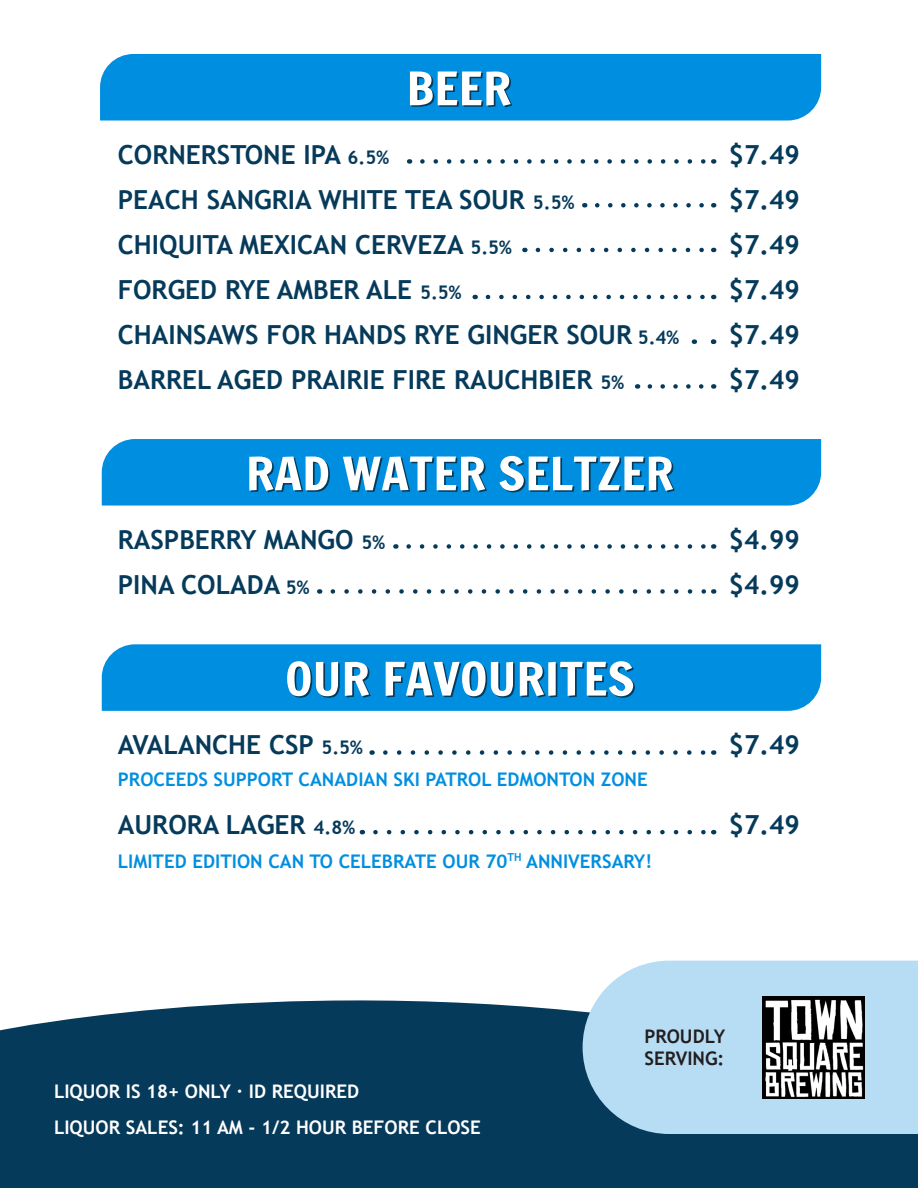
<style>
.page{position:relative;width:918px;height:1188px;background:#fff}
.page>*{position:absolute;margin:0;border:0;box-sizing:border-box;transform-origin:0 0}
.t1{font:45px "Francois One";color:#fff;scale:1.12 1}
.t2{font:700 26.25px "Trebuchet MS";color:#063a5a}
.t3{font:700 18.75px "Trebuchet MS";color:#008fe0}
.t4{font:700 18.75px "Trebuchet MS";color:#fff}
.t5{font:700 18.75px/22.5px "Trebuchet MS";color:#231f20}
.s1{font-size:18.75px}
</style>
<div class="page">
<div style="left:0;top:1000px;width:918px;height:188px;background:#063a5a"></div>
<div style="left:583px;top:961px;width:335px;height:173px;background:#b7ddf5"></div>
<svg style="left:422px;top:159px;width:284px;height:5px"></svg>
<div style="left:100px;top:54px;width:721px;height:67px;background:#008fe0"></div>
<svg style="left:538px;top:248px;width:166px;height:4px"></svg>
<svg style="left:488px;top:295px;width:217px;height:4px"></svg>
<svg style="left:650px;top:384px;width:54px;height:5px"></svg>
<svg style="left:385px;top:750px;width:321px;height:5px"></svg>
<svg style="left:333px;top:589px;width:373px;height:5px"></svg>
<div style="left:102px;top:439px;width:719px;height:67px;background:#008fe0"></div>
<img style="left:762px;top:996px;width:103px;height:103px">
<svg style="left:359px;top:830px;width:347px;height:5px"></svg>
<div style="left:102px;top:644px;width:719px;height:67px;background:#008fe0"></div>
<svg style="left:710px;top:339px;width:4px;height:5px"></svg>
<svg style="left:409px;top:544px;width:297px;height:5px"></svg>
<svg style="left:597px;top:203px;width:107px;height:5px"></svg>
<p class="t1" style="left:406px;top:63px;width:95px">BEER</p>
<p class="t2" style="left:118px;top:138px;width:273px">CORNERSTONE IPA <span class="s1">6.5%</span></p>
<p class="t2" style="left:118px;top:183px;width:458px">PEACH SANGRIA WHITE TEA SOUR <span class="s1">5.5%</span></p>
<p class="t2" style="left:118px;top:228px;width:396px">CHIQUITA MEXICAN CERVEZA <span class="s1">5.5%</span></p>
<p class="t2" style="left:118px;top:273px;width:345px">FORGED RYE AMBER ALE <span class="s1">5.5%</span></p>
<p class="t2" style="left:118px;top:318px;width:563px">CHAINSAWS FOR HANDS RYE GINGER SOUR <span class="s1">5.4%</span></p>
<p class="t2" style="left:118px;top:363px;width:508px">BARREL AGED PRAIRIE FIRE RAUCHBIER <span class="s1">5%</span></p>
<p class="t1" style="left:246px;top:448px;width:384px">RAD WATER SELTZER</p>
<p class="t2" style="left:118px;top:523px;width:269px">RASPBERRY MANGO <span class="s1">5%</span></p>
<p class="t2" style="left:118px;top:568px;width:193px">PINA COLADA <span class="s1">5%</span></p>
<p class="t1" style="left:285px;top:654px;width:313px">OUR FAVOURITES</p>
<p class="t2" style="left:729px;top:138px;width:73px">$7.49</p>
<p class="t2" style="left:729px;top:183px;width:73px">$7.49</p>
<p class="t2" style="left:729px;top:228px;width:73px">$7.49</p>
<p class="t2" style="left:729px;top:273px;width:73px">$7.49</p>
<p class="t2" style="left:729px;top:318px;width:73px">$7.49</p>
<p class="t2" style="left:729px;top:363px;width:73px">$7.49</p>
<p class="t2" style="left:729px;top:523px;width:73px">$4.99</p>
<p class="t2" style="left:729px;top:568px;width:73px">$4.99</p>
<p class="t2" style="left:118px;top:728px;width:247px">AVALANCHE CSP <span class="s1">5.5%</span></p>
<p class="t2" style="left:729px;top:728px;width:73px">$7.49</p>
<p class="t3" style="left:118px;top:768px;width:531px">PROCEEDS SUPPORT CANADIAN SKI PATROL EDMONTON ZONE</p>
<p class="t2" style="left:118px;top:808px;width:239px">AURORA LAGER <span class="s1">4.8%</span></p>
<p class="t2" style="left:729px;top:808px;width:73px">$7.49</p>
<p class="t3" style="left:118px;top:849px;width:536px">LIMITED EDITION CAN TO CELEBRATE OUR 70<sup>TH</sup> ANNIVERSARY!</p>
<p class="t4" style="left:54px;top:1080px;width:307px">LIQUOR IS 18+ ONLY · ID REQUIRED</p>
<p class="t4" style="left:54px;top:1116px;width:428px">LIQUOR SALES: 11 AM - 1/2 HOUR BEFORE CLOSE</p>
<p class="t5" style="left:644px;top:1025px;width:82px">PROUDLY<br>SERVING:</p>
</div>
